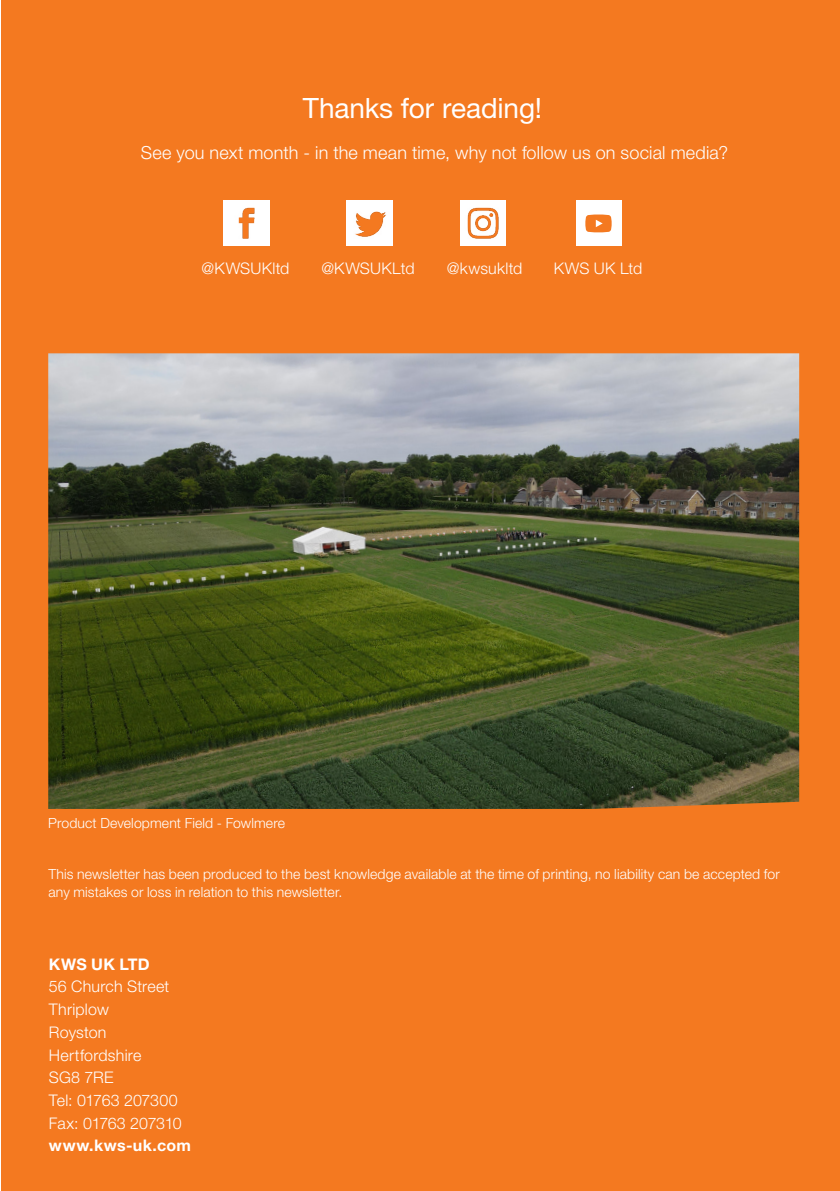
<style>
.page{position:relative;width:840px;height:1191px;background:#fff}
.page>*{position:absolute;margin:0;border:0;box-sizing:border-box;transform-origin:0 0}
.t1{font:28px "Helvetica Neue LT Std";letter-spacing:-.005em;color:#fff}
.t2{font:300 18px "Helvetica Neue LT Std";letter-spacing:.01em;color:#fff}
.t3{font:300 16px/22.6px "Helvetica Neue LT Std";letter-spacing:.01em;color:#fff}
.t4{font:700 16px "Helvetica Neue LT Std";letter-spacing:.02em;color:#fff}
.t5{font:300 14px/18px "Helvetica Neue LT Std";letter-spacing:.01em;color:#fff}
</style>
<div class="page">
<div style="left:1px;top:0;width:838px;height:1191px;background:#f47920"></div>
<img style="left:223px;top:200px;width:46px;height:46px">
<img style="left:347px;top:200px;width:45px;height:46px">
<img style="left:460px;top:200px;width:45px;height:46px">
<div style="left:575px;top:200px;width:46px;height:46px;background:#fff"></div>
<svg style="left:585px;top:214px;width:26px;height:18px"></svg>
<img style="left:48px;top:353px;width:750px;height:456px">
<h1 class="t1" style="left:303px;top:91px;width:241px">Thanks for reading!</h1>
<p class="t2" style="left:141px;top:141px;width:588px">See you next month - in the mean time, why not follow us on social media?</p>
<p class="t3" style="left:201px;top:257px;width:89px">@KWSUKltd</p>
<p class="t3" style="left:321px;top:257px;width:95px">@KWSUKLtd</p>
<p class="t3" style="left:446px;top:257px;width:77px">@kwsukltd</p>
<p class="t3" style="left:553px;top:257px;width:90px">KWS UK Ltd</p>
<p class="t5" style="left:48px;top:813px;width:238px">Product Development Field - Fowlmere</p>
<p class="t5" style="left:48px;top:864px;width:732px">This newsletter has been produced to the best knowledge available at the time of printing, no liability can be accepted for any mistakes or loss in relation to this newsletter.</p>
<p class="t4" style="left:49px;top:954px;width:102px">KWS UK LTD</p>
<p class="t3" style="left:49px;top:975px;width:134px">56 Church Street<br>Thriplow<br>Royston<br>Hertfordshire<br>SG8 7RE<br>Tel: 01763 207300<br>Fax: 01763 207310</p>
<p class="t4" style="left:49px;top:1135px;width:144px">www.kws-uk.com</p>
</div>
